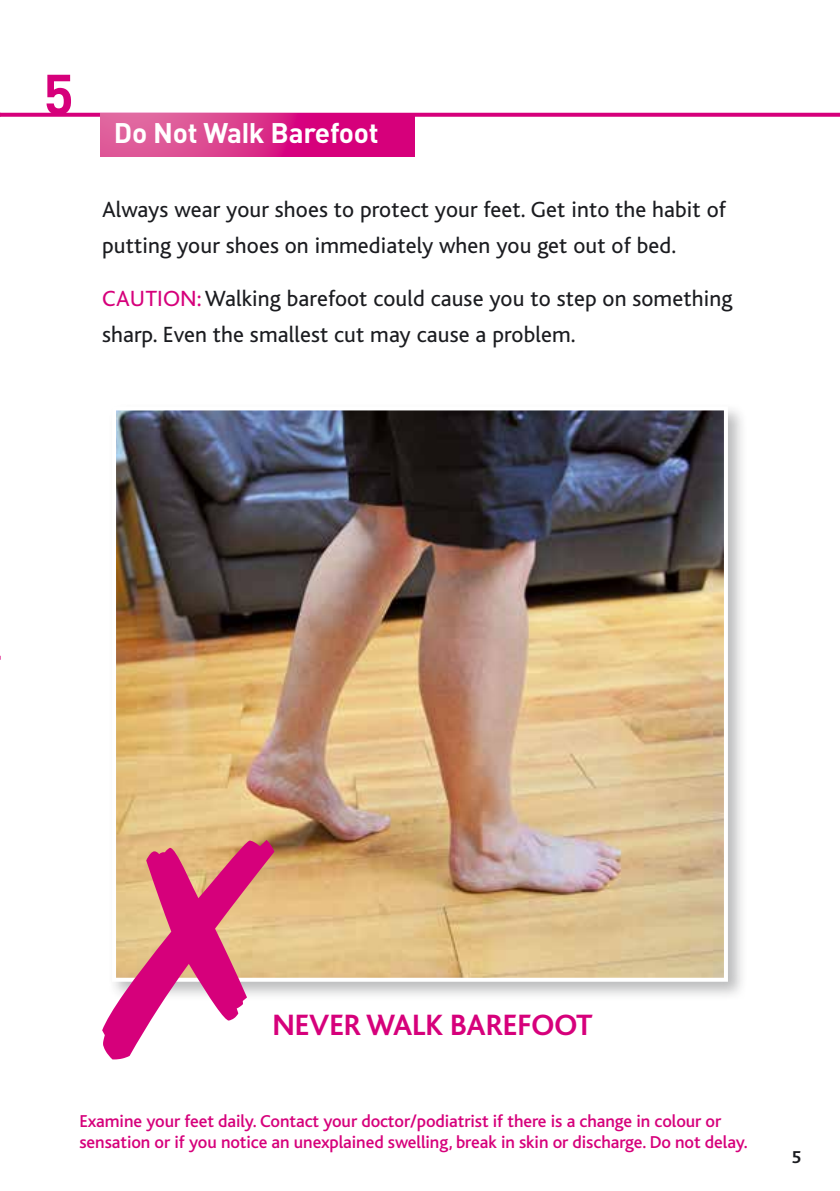
<style>
.page{position:relative;width:840px;height:1191px;background:#fff}
.page>*{position:absolute;margin:0;border:0;box-sizing:border-box;transform-origin:0 0}
.t1{font:56px "Converse DIN Bold";color:#d6007b}
.t2{font:700 30.8px "Bliss";letter-spacing:-.005em;color:#d6007b}
.t3{font:28px "Converse DIN Bold";letter-spacing:-.01em;color:#fff}
.t4{font:23px/36px "Bliss";letter-spacing:.005em;color:#1b1c20}
.t5{font:500 18px/21.6px "Bliss";letter-spacing:-.005em;color:#d6007b}
.t6{font:700 18px "Bliss";color:#1b1c20}
.s1{color:#d6007b}
</style>
<div class="page">
<svg style="left:1px;top:113px;width:838px;height:4px;background:#d80f83"></svg>
<svg style="left:100px;top:113px;width:314px;height:43px;background:#da2c89"></svg>
<div style="left:108px;top:402px;width:639px;height:599px;background:#1b1c20;opacity:.3"></div>
<img style="left:117px;top:411px;width:605px;height:565px">
<div style="left:112px;top:406px;width:615px;height:575px;border:4px solid #fff"></div>
<svg style="left:102px;top:840px;width:172px;height:219px"></svg>
<h1 class="t1" style="left:43px;top:58px;width:32px">5</h1>
<p class="t3" style="left:114px;top:115px;width:266px">Do Not Walk Barefoot</p>
<p class="t4" style="left:102px;top:192px;width:625px">Always wear your shoes to protect your feet. Get into the habit of putting your shoes on immediately when you get out of bed.</p>
<p class="t4" style="left:102px;top:281px;width:631px"><span class="s1">CAUTION:</span> Walking barefoot could cause you to step on something sharp. Even the smallest cut may cause a problem.</p>
<h2 class="t2" style="left:272px;top:1008px;width:322px">NEVER WALK BAREFOOT</h2>
<p class="t5" style="left:79px;top:1110px;width:669px">Examine your feet daily. Contact your doctor/podiatrist if there is a change in colour or sensation or if you notice an unexplained swelling, break in skin or discharge. Do not delay.</p>
<p class="t6" style="left:791px;top:1148px;width:11px">5</p>
</div>
